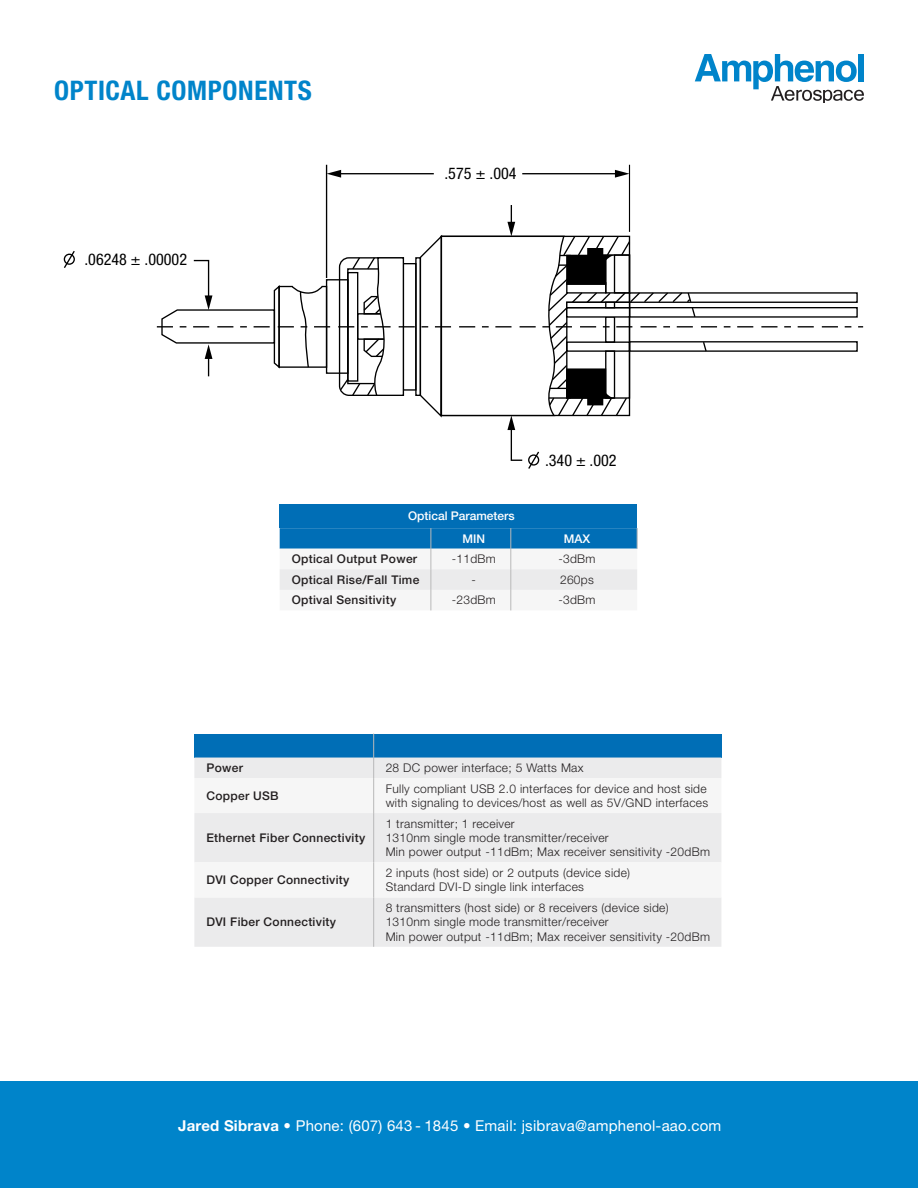
<style>
.page{position:relative;width:918px;height:1188px;background:#fff}
.page>*{position:absolute;margin:0;border:0;box-sizing:border-box;transform-origin:0 0}
.t1{font:700 condensed 27px "Helvetica Neue LT Std";letter-spacing:.025em;color:#0084ca}
.t2{font:condensed 16.05px "Helvetica Neue LT Std";color:#000}
.t3{font:15px "Helvetica Neue LT Std";letter-spacing:.015em;color:#fff}
.t4{font:300 12px/14.4px "Helvetica Neue LT Std";letter-spacing:.025em;color:#231f20}
.t5{font:500 12px "Helvetica Neue LT Std";letter-spacing:.025em;color:#231f20}
.t6{font:500 12px "Helvetica Neue LT Std";color:#fff}
.s1{font-weight:700}
.s2{font-weight:300}
</style>
<div class="page">
<div style="left:0;top:1082px;width:918px;height:106px;background:#0084ca"></div>
<svg style="left:695px;top:54px;width:169px;height:48px"></svg>
<div style="left:194px;top:734px;width:180px;height:24px;background:#006eb6"></div>
<div style="left:374px;top:734px;width:347px;height:24px;background:#006eb6"></div>
<div style="left:194px;top:758px;width:527px;height:189px;background:#ebebec"></div>
<svg style="left:194px;top:778px;width:527px;height:119px;fill:#f6f6f6"></svg>
<svg style="left:373px;top:734px;width:1px;height:44px"></svg>
<hr style="left:373px;top:778px;width:1px;height:35px;background:#b9b9b9">
<hr style="left:373px;top:813px;width:1px;height:49px;background:#b9b9b9">
<hr style="left:373px;top:862px;width:1px;height:35px;background:#b9b9b9">
<hr style="left:373px;top:897px;width:1px;height:50px;background:#b9b9b9">
<div style="left:280px;top:504px;width:357px;height:24px;background:#006eb6"></div>
<svg style="left:280px;top:528px;width:358px;height:82px"></svg>
<hr style="left:326px;top:165px;width:1px;height:113px;background:#000">
<hr style="left:629px;top:165px;width:1px;height:67px;background:#000">
<hr style="left:338px;top:173px;width:96px;height:1px;background:#000">
<svg style="left:327px;top:170px;width:14px;height:8px"></svg>
<hr style="left:522px;top:173px;width:96px;height:1px;background:#000">
<svg style="left:615px;top:170px;width:14px;height:8px"></svg>
<svg style="left:63px;top:251px;width:12px;height:17px"></svg>
<svg style="left:157px;top:205px;width:706px;height:264px"></svg>
<p class="t1" style="left:54px;top:74px;width:259px">OPTICAL COMPONENTS</p>
<p class="t2" style="left:84px;top:251px;width:104px">.06248 ± .00002</p>
<p class="t2" style="left:444px;top:164px;width:74px">.575 ± .004</p>
<p class="t2" style="left:545px;top:451px;width:73px">.340 ± .002</p>
<p class="t6" style="left:408px;top:509px;width:108px">Optical Parameters</p>
<p class="t6" style="left:463px;top:531px;width:24px">MIN</p>
<p class="t6" style="left:564px;top:531px;width:28px">MAX</p>
<p class="t5" style="left:292px;top:552px;width:127px">Optical Output Power</p>
<p class="t4" style="left:452px;top:552px;width:46px">-11dBm</p>
<p class="t4" style="left:558px;top:552px;width:39px">-3dBm</p>
<p class="t5" style="left:292px;top:572px;width:129px">Optical Rise/Fall Time</p>
<p class="t4" style="left:472px;top:572px;width:6px">-</p>
<p class="t4" style="left:560px;top:572px;width:35px">260ps</p>
<p class="t5" style="left:292px;top:593px;width:106px">Optival Sensitivity</p>
<p class="t4" style="left:452px;top:593px;width:46px">-23dBm</p>
<p class="t4" style="left:558px;top:593px;width:39px">-3dBm</p>
<p class="t5" style="left:206px;top:761px;width:38px">Power</p>
<p class="t4" style="left:386px;top:760px;width:199px">28 DC power interface; 5 Watts Max</p>
<p class="t5" style="left:206px;top:788px;width:74px">Copper USB</p>
<p class="t4" style="left:386px;top:781px;width:324px">Fully compliant USB 2.0 interfaces for device and host side with signaling to devices/host as well as 5V/GND interfaces</p>
<p class="t5" style="left:206px;top:831px;width:160px">Ethernet Fiber Connectivity</p>
<p class="t4" style="left:386px;top:816px;width:131px">1 transmitter; 1 receiver</p>
<p class="t4" style="left:386px;top:830px;width:225px">1310nm single mode transmitter/receiver</p>
<p class="t4" style="left:386px;top:845px;width:326px">Min power output -11dBm; Max receiver sensitivity -20dBm</p>
<p class="t5" style="left:206px;top:873px;width:145px">DVI Copper Connectivity</p>
<p class="t5" style="left:206px;top:915px;width:131px">DVI Fiber Connectivity</p>
<p class="t4" style="left:386px;top:865px;width:246px">2 inputs (host side) or 2 outputs (device side)</p>
<p class="t4" style="left:386px;top:880px;width:200px">Standard DVI-D single link interfaces</p>
<p class="t4" style="left:386px;top:900px;width:284px">8 transmitters (host side) or 8 receivers (device side)</p>
<p class="t4" style="left:386px;top:915px;width:225px">1310nm single mode transmitter/receiver</p>
<p class="t4" style="left:386px;top:929px;width:326px">Min power output -11dBm; Max receiver sensitivity -20dBm</p>
<p class="t3" style="left:178px;top:1116px;width:545px"><span class="s1">Jared Sibrava</span> <span class="s2">•</span> Phone: (607) 643 - 1845 <span class="s2">•</span> Email: jsibrava@amphenol-aao.com</p>
</div>
